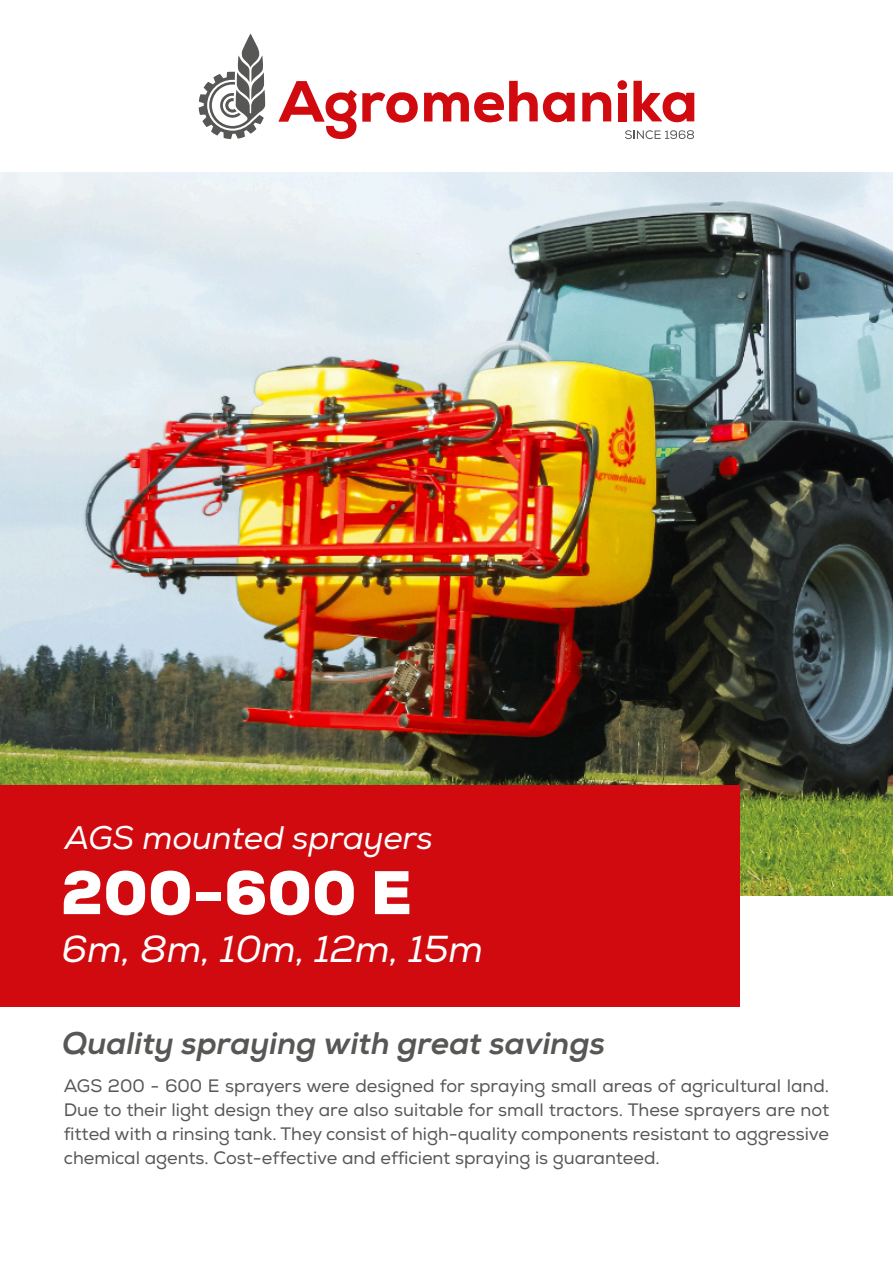
<style>
.page{position:relative;width:893px;height:1263px;background:#fff}
.page>*{position:absolute;margin:0;border:0;box-sizing:border-box;transform-origin:0 0}
.t1{font:900 61.35px "Nexa";color:#fff}
.t2{font:italic 37.5px "Nexa";color:#fff}
.t3{font:italic 32.55px "Nexa";color:#fff}
.t4{font:italic 800 31.2px "Nexa";color:#575756}
.t5{font:18px/24px "Nexa";color:#575756;text-align:justify}
</style>
<div class="page">
<img style="left:0;top:173px;width:893px;height:723px">
<div style="left:0;top:785px;width:740px;height:221px;background:#d10a10"></div>
<svg style="left:199px;top:33px;width:66px;height:106px"></svg>
<svg style="left:625px;top:130px;width:69px;height:9px"></svg>
<svg style="left:278px;top:81px;width:140px;height:58px"></svg>
<svg style="left:424px;top:81px;width:151px;height:42px"></svg>
<svg style="left:582px;top:92px;width:29px;height:29px"></svg>
<div style="left:618px;top:93px;width:8px;height:28px;background:#d10a10"></div>
<div style="left:617px;top:80px;width:10px;height:10px;background:#d10a10;border-radius:50%"></div>
<svg style="left:633px;top:81px;width:61px;height:41px"></svg>
<h3 class="t3" style="left:65px;top:824px;width:370px">AGS mounted sprayers</h3>
<h1 class="t1" style="left:61px;top:868px;width:352px">200-600 E</h1>
<h2 class="t2" style="left:62px;top:934px;width:423px">6m, 8m, 10m, 12m, 15m</h2>
<h3 class="t4" style="left:62px;top:1030px;width:544px">Quality spraying with great savings</h3>
<p class="t5" style="left:64px;top:1075px;width:767px">AGS 200 - 600 E sprayers were designed for spraying small areas of agricultural land.<br>Due to their light design they are also suitable for small tractors. These sprayers are not fitted with a rinsing tank. They consist of high-quality components resistant to aggressive chemical agents. Cost-effective and efficient spraying is guaranteed.</p>
</div>
